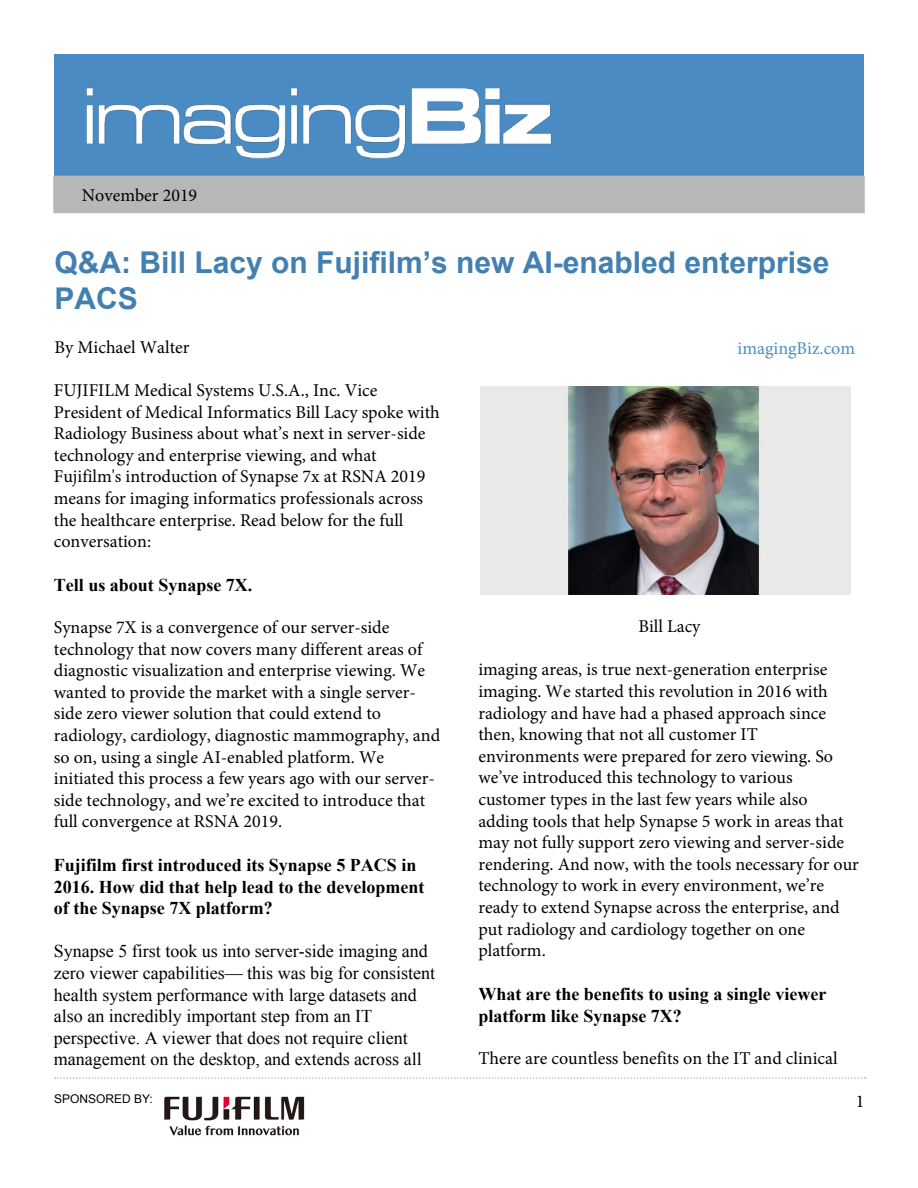
<style>
.page{position:relative;width:918px;height:1188px;background:#fff}
.page>*{position:absolute;margin:0;border:0;box-sizing:border-box;transform-origin:0 0}
.t1{font:700 30px/36px "Arial";color:#4280b2}
.t2{font:18px/21.6px "Minion Pro";color:#000}
.t3{font:18px/21.6px "Times New Roman";color:#000}
.t4{font:700 18px/21.6px "Times New Roman";color:#000}
.t5{font:18px "Minion Pro";color:#4a8ec4}
.t6{font:12px "Arial";color:#000}
</style>
<div class="page">
<div style="left:54px;top:54px;width:810px;height:122px;background:#4a8bc4"></div>
<div style="left:53px;top:176px;width:812px;height:37px;background:#b7b7b8"></div>
<svg style="left:55px;top:1077px;width:811px;height:2px"></svg>
<img style="left:86px;top:88px;width:466px;height:71px">
<img style="left:481px;top:386px;width:370px;height:209px">
<img style="left:164px;top:1096px;width:141px;height:40px">
<p class="t2" style="left:82px;top:184px;width:117px">November 2019</p>
<h1 class="t1" style="left:54px;top:245px;width:777px">Q&amp;A: Bill Lacy on Fujifilm’s new AI-enabled enterprise<br>PACS</h1>
<p class="t2" style="left:55px;top:337px;width:136px">By Michael Walter</p>
<p class="t2" style="left:54px;top:379px;width:387px">FUJIFILM Medical Systems U.S.A., Inc. Vice President of Medical Informatics Bill Lacy spoke with Radiology Business about what’s next in server-side technology and enterprise viewing, and what Fujifilm's introduction of Synapse 7x at RSNA 2019 means for imaging informatics professionals across the healthcare enterprise. Read below for the full conversation:</p>
<p class="t4" style="left:54px;top:574px;width:200px">Tell us about Synapse 7X.</p>
<p class="t2" style="left:54px;top:616px;width:388px">Synapse 7X is a convergence of our server-side technology that now covers many different areas of diagnostic visualization and enterprise viewing. We wanted to provide the market with a single server&shy;side zero viewer solution that could extend to radiology, cardiology, diagnostic mammography, and so on, using a single AI-enabled platform. We initiated this process a few years ago with our server&shy;side technology, and we’re excited to introduce that full convergence at RSNA 2019.</p>
<p class="t4" style="left:54px;top:854px;width:372px">Fujifilm first introduced its Synapse 5 PACS in<br>2016. How did that help lead to the development of the Synapse 7X platform?</p>
<p class="t3" style="left:54px;top:940px;width:383px">Synapse 5 first took us into server-side imaging and zero viewer capabilities— this was big for consistent health system performance with large datasets and also an incredibly important step from an IT perspective. A viewer that does not require client management on the desktop, and extends across all</p>
<p class="t5" style="left:738px;top:336px;width:119px">imagingBiz.com</p>
<p class="t2" style="left:638px;top:616px;width:64px">Bill Lacy</p>
<p class="t2" style="left:478px;top:659px;width:382px">imaging areas, is true next-generation enterprise imaging. We started this revolution in 2016 with radiology and have had a phased approach since then, knowing that not all customer IT environments were prepared for zero viewing. So we’ve introduced this technology to various customer types in the last few years while also adding tools that help Synapse 5 work in areas that may not fully support zero viewing and server-side rendering. And now, with the tools necessary for our technology to work in every environment, we’re ready to extend Synapse across the enterprise, and put radiology and cardiology together on one platform.</p>
<p class="t4" style="left:478px;top:983px;width:349px">What are the benefits to using a single viewer platform like Synapse 7X?</p>
<p class="t2" style="left:478px;top:1048px;width:361px">There are countless benefits on the IT and clinical</p>
<p class="t6" style="left:54px;top:1091px;width:100px">SPONSORED BY:</p>
<p class="t2" style="left:856px;top:1091px;width:10px">1</p>
</div>
